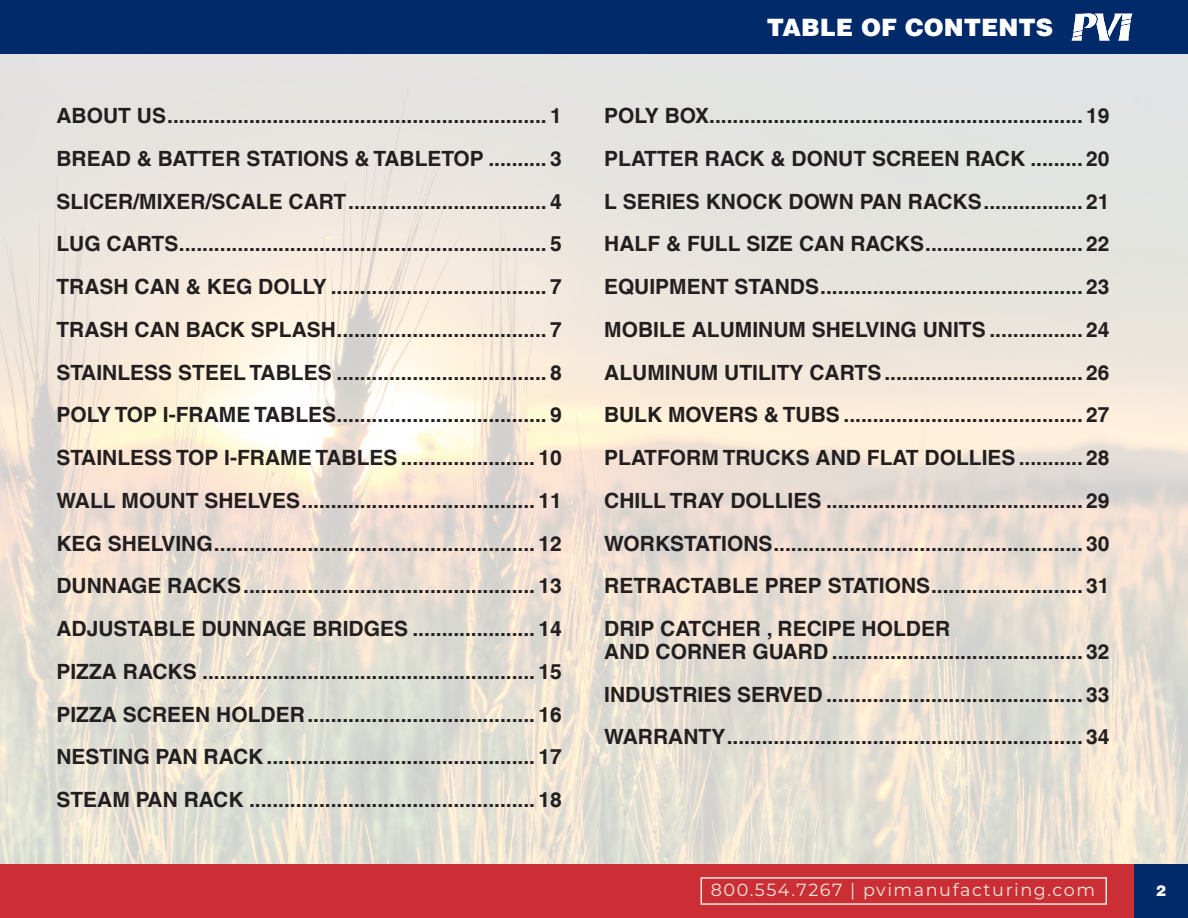
<style>
.page{position:relative;width:1188px;height:918px;background:#fff}
.page>*{position:absolute;margin:0;border:0;box-sizing:border-box;transform-origin:0 0}
.t1{font:900 24px "Helvetica LT";color:#fff}
.t2{font:700 21px/42.8px "Helvetica LT";color:#231f20;text-align:justify}
.t3{font:17.55px "Montserrat";letter-spacing:.09em;color:#e8eade}
.t4{font:900 15px "Helvetica LT Std";color:#fff}
</style>
<div class="page">
<img style="left:0;top:54px;width:1188px;height:810px">
<div style="left:0;top:864px;width:1134px;height:54px;background:#cb2f35"></div>
<div style="left:1134px;top:864px;width:54px;height:54px;background:#002a69"></div>
<div style="left:0;top:0;width:1188px;height:54px;background:#002a69"></div>
<svg style="left:1072px;top:14px;width:60px;height:26px"></svg>
<div style="left:700px;top:877px;width:407px;height:28px;border:2px solid #e8eade"></div>
<p class="t1" style="left:767px;top:11px;width:288px">TABLE OF CONTENTS</p>
<p class="t2" style="left:56px;top:94px;width:507px">ABOUT US................................................................. 1<br>BREAD &amp; BATTER STATIONS &amp; TABLETOP .......... 3<br>SLICER/MIXER/SCALE CART.................................. 4<br>LUG CARTS............................................................... 5<br>TRASH CAN &amp; KEG DOLLY ..................................... 7<br>TRASH CAN BACK SPLASH.................................... 7<br>STAINLESS STEEL TABLES .................................... 8<br>POLY TOP I-FRAME TABLES.................................... 9<br>STAINLESS TOP I-FRAME TABLES....................... 10<br>WALL MOUNT SHELVES........................................ 11<br>KEG SHELVING....................................................... 12<br>DUNNAGE RACKS.................................................. 13<br>ADJUSTABLE DUNNAGE BRIDGES ..................... 14<br>PIZZA RACKS ......................................................... 15<br>PIZZA SCREEN HOLDER....................................... 16<br>NESTING PAN RACK .............................................. 17<br>STEAM PAN RACK ................................................. 18</p>
<p class="t2" style="left:604px;top:94px;width:507px">POLY BOX................................................................ 19<br>PLATTER RACK &amp; DONUT SCREEN RACK ......... 20<br>L SERIES KNOCK DOWN PAN RACKS................. 21<br>HALF &amp; FULL SIZE CAN RACKS........................... 22<br>EQUIPMENT STANDS............................................. 23<br>MOBILE ALUMINUM SHELVING UNITS ................ 24<br>ALUMINUM UTILITY CARTS.................................. 26<br>BULK MOVERS &amp; TUBS ......................................... 27<br>PLATFORM TRUCKS AND FLAT DOLLIES........... 28<br>CHILL TRAY DOLLIES ............................................ 29<br>WORKSTATIONS..................................................... 30<br>RETRACTABLE PREP STATIONS.......................... 31<br>DRIP CATCHER , RECIPE HOLDER</p>
<p class="t2" style="left:604px;top:630px;width:507px">AND CORNER GUARD ........................................... 32<br>INDUSTRIES SERVED ............................................ 33<br>WARRANTY............................................................. 34</p>
<p class="t3" style="left:711px;top:878px;width:386px">800.554.7267 | pvimanufacturing.com</p>
<p class="t4" style="left:1156px;top:881px;width:12px">2</p>
</div>
